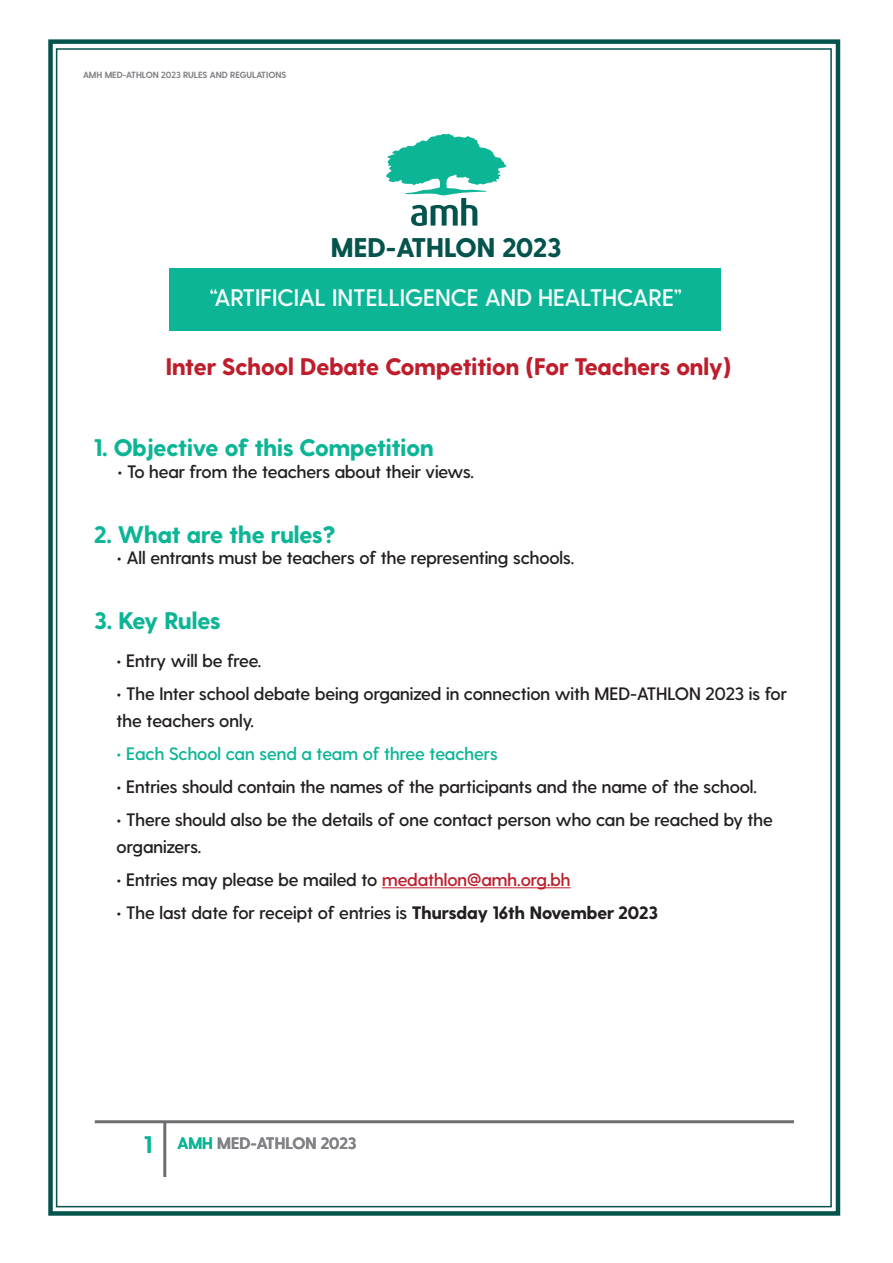
<style>
.page{position:relative;width:893px;height:1263px;background:#fff}
.page>*{position:absolute;margin:0;border:0;box-sizing:border-box;transform-origin:0 0}
.t1{font:800 27px "Greycliff CF";color:#04534d}
.t2{font:800 24px "Greycliff CF";color:#0cb596}
.t3{font:800 24px "Greycliff CF";color:#be1d2c}
.t4{font:600 24px "Greycliff CF";color:#fff}
.t5{font:600 18px/27px "Greycliff CF";color:#231f20}
.t6{font:600 18px "Greycliff CF";color:#0cb596}
.t7{font:700 16.5px "Greycliff CF";color:#808285}
.t8{font:700 9px "Greycliff CF";color:#808285}
.s1{color:#be1d2c}
.s2{font-weight:800}
.s3{font-weight:800;font-size:24px;color:#0cb596}
.s4{color:#0cb596}
</style>
<div class="page">
<div style="left:48px;top:39px;width:792px;height:1177px;border:4px solid #04534d"></div>
<svg style="left:386px;top:133px;width:120px;height:93px"></svg>
<div style="left:170px;top:268px;width:551px;height:62px;background:#0cb596"></div>
<hr style="left:382px;top:887px;width:189px;height:1px;background:#be1d2c">
<hr style="left:95px;top:1120px;width:699px;height:3px;background:#6c6d70">
<hr style="left:163px;top:1122px;width:3px;height:55px;background:#6c6d70">
<p class="t8" style="left:83px;top:70px;width:205px">AMH MED-ATHLON 2023 RULES AND REGULATIONS</p>
<h1 class="t1" style="left:331px;top:231px;width:232px">MED-ATHLON 2023</h1>
<h2 class="t4" style="left:209px;top:283px;width:474px">“ARTIFICIAL INTELLIGENCE AND HEALTHCARE”</h2>
<h2 class="t3" style="left:166px;top:352px;width:567px">Inter School Debate Competition (For Teachers only)</h2>
<h2 class="t2" style="left:94px;top:433px;width:341px">1. Objective of this Competition</h2>
<p class="t5" style="left:117px;top:458px;width:358px">• To hear from the teachers about their views.</p>
<h2 class="t2" style="left:94px;top:520px;width:243px">2. What are the rules?</h2>
<p class="t5" style="left:117px;top:544px;width:459px">• All entrants must be teachers of the representing schools.</p>
<h2 class="t2" style="left:94px;top:606px;width:128px">3. Key Rules</h2>
<p class="t5" style="left:117px;top:647px;width:146px">• Entry will be free.</p>
<p class="t5" style="left:117px;top:680px;width:672px">• The Inter school debate being organized in connection with MED-ATHLON 2023 is for the teachers only.</p>
<p class="t6" style="left:117px;top:743px;width:383px">• Each School can send a team of three teachers</p>
<p class="t5" style="left:117px;top:773px;width:642px">• Entries should contain the names of the participants and the name of the school.</p>
<p class="t5" style="left:117px;top:806px;width:658px">• There should also be the details of one contact person who can be reached by the organizers.</p>
<p class="t5" style="left:117px;top:866px;width:455px">• Entries may please be mailed to <span class="s1">medathlon@amh.org.bh</span></p>
<p class="t5" style="left:117px;top:899px;width:543px">• The last date for receipt of entries is <span class="s2">Thursday 16th November 2023</span></p>
<p class="t7" style="left:144px;top:1133px;width:214px"><span class="s3">1</span> <span class="s4">AMH</span> MED-ATHLON 2023</p>
</div>
